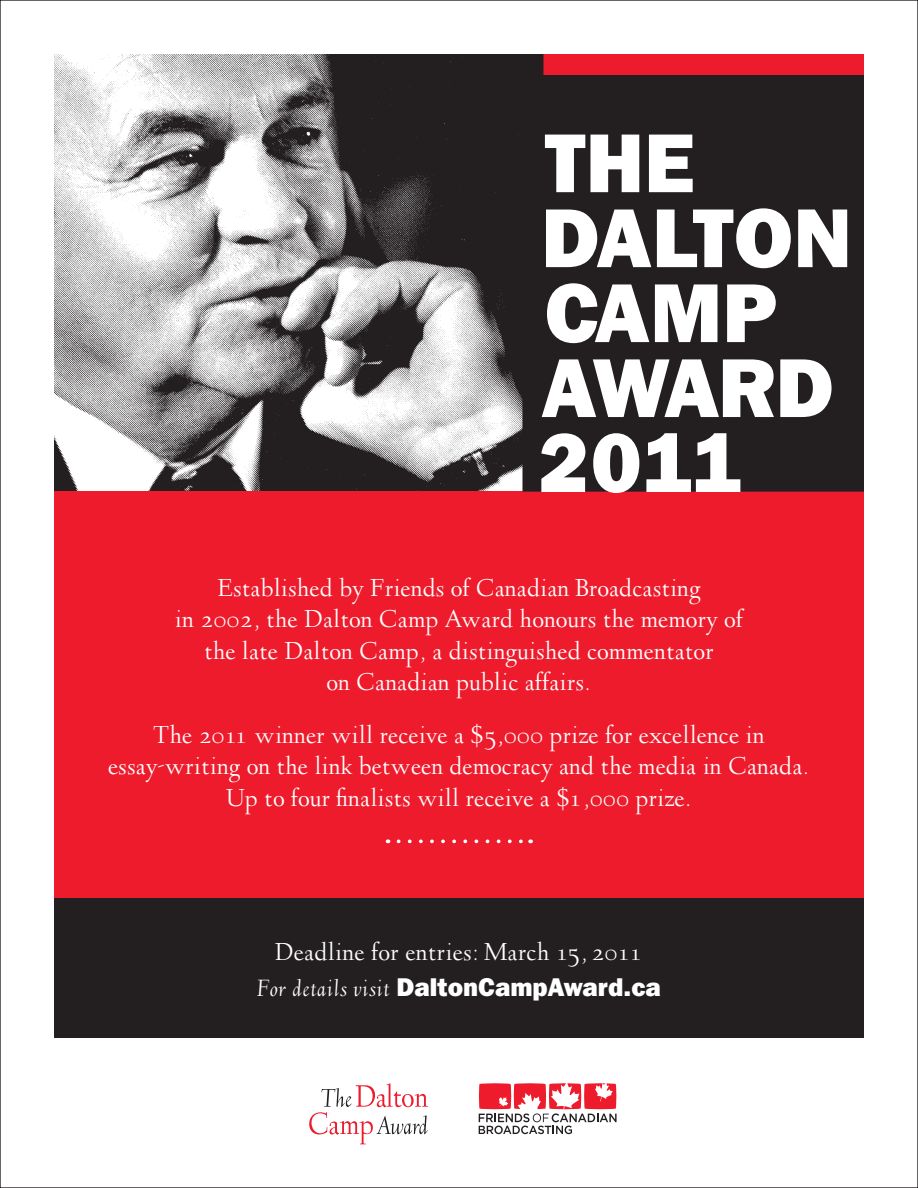
<style>
.page{position:relative;width:918px;height:1188px;background:#fff}
.page>*{position:absolute;margin:0;border:0;box-sizing:border-box;transform-origin:0 0}
.t1{font:800 82.95px/75px "Franklin Gothic IT Cby BT";color:#fff}
.t2{font:25.5px/31.5px "Deepdene H";letter-spacing:-.005em;color:#fff;text-align:center}
.t3{font:800 25.5px "Franklin Gothic IT Cby BT";color:#fff}
.s1{font-family:"Deepdene H";font-weight:400;font-style:italic}
</style>
<div class="page">
<img style="left:54px;top:54px;width:468px;height:438px">
<svg style="left:309px;top:1083px;width:119px;height:61px"></svg>
<svg style="left:479px;top:1083px;width:138px;height:51px"></svg>
<div style="left:54px;top:898px;width:810px;height:140px;background:#231f20"></div>
<div style="left:54px;top:492px;width:810px;height:406px;background:#ee1b2c"></div>
<svg style="left:399px;top:839px;width:132px;height:4px"></svg>
<div style="left:523px;top:55px;width:340px;height:436px;background:#231f20"></div>
<div style="left:522px;top:54px;width:342px;height:438px;border:2px solid #231f20"></div>
<div style="left:543px;top:54px;width:321px;height:21px;background:#ee1b2c"></div>
<h1 class="t1" style="left:538px;top:123px;width:315px">THE<br>DALTON<br>CAMP<br>AWARD<br>2011</h1>
<p class="t2" style="left:175px;top:572px;width:570px">Established by Friends of Canadian Broadcasting<br>in 2002, the Dalton Camp Award honours the memory of the late Dalton Camp, a distinguished commentator<br>on Canadian public affairs.</p>
<p class="t2" style="left:108px;top:719px;width:703px">The 2011 winner will receive a $5,000 prize for excellence in essay-writing on the link between democracy and the media in Canada.<br>Up to four finalists will receive a $1,000 prize.</p>
<p class="t2" style="left:275px;top:936px;width:370px">Deadline for entries: March 15, 2011</p>
<p class="t3" style="left:257px;top:970px;width:405px"><span class="s1">For details visit</span> DALTONCAMPAWARD.CA</p>
</div>
